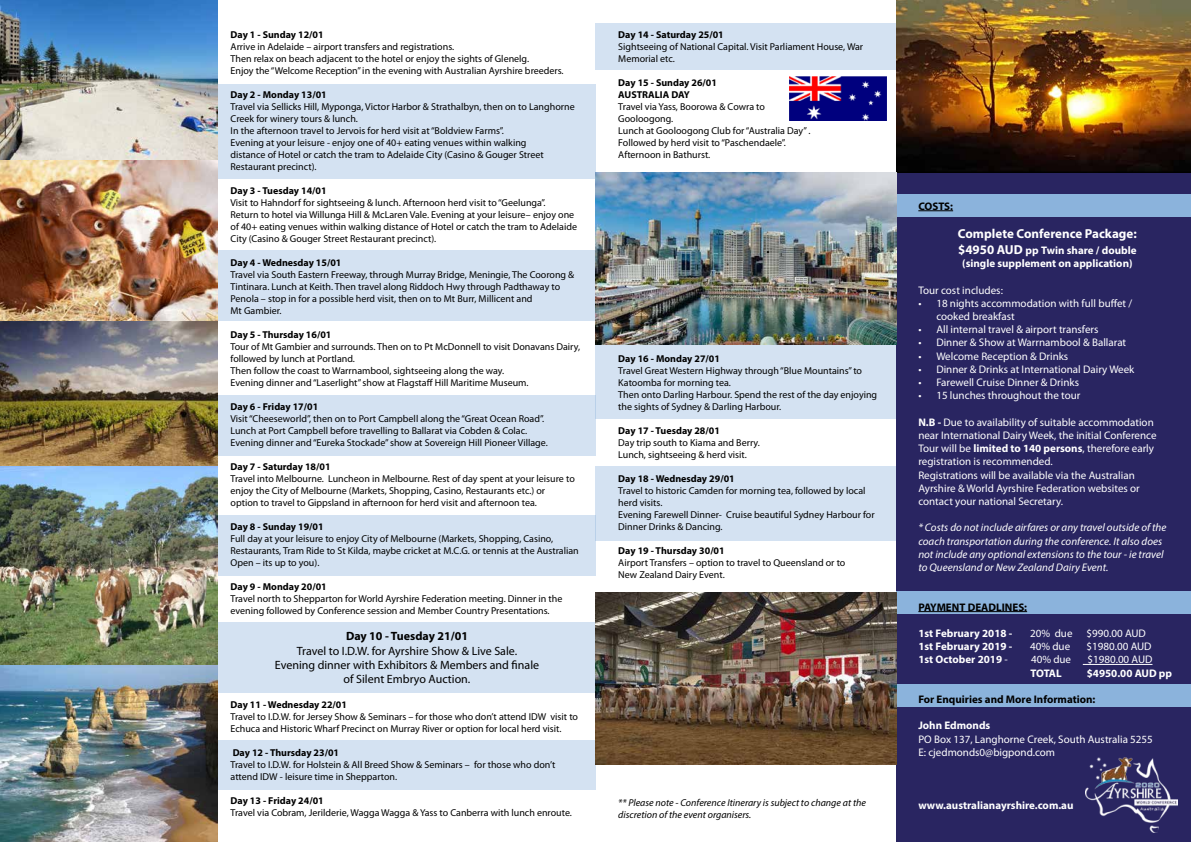
<style>
.page{position:relative;width:1191px;height:842px;background:#fff}
.page>*{position:absolute;margin:0;border:0;box-sizing:border-box;transform-origin:0 0}
.t1{font:700 13px "Myriad Pro";color:#fff}
.t2{font:12px/14.4px "Myriad Pro";color:#000;text-align:center}
.t3{font:700 12px "Myriad Pro";color:#000}
.t4{font:11px/13.2px "Myriad Pro";color:#fff}
.t5{font:italic 11px/13.2px "Myriad Pro";color:#fff}
.t6{font:700 11px/13.2px "Myriad Pro";color:#fff;text-align:center}
.t7{font:700 11px "Myriad Pro";color:#000}
.t8{font:10px/12px "Myriad Pro";color:#000}
.t9{font:700 10px/12px "Myriad Pro";color:#000}
.t10{font:italic 10px/12px "Myriad Pro";color:#000}
.s1{font-size:13px}
.s2{font-weight:700}
.s3{font-weight:400}
</style>
<div class="page">
<div style="left:218px;top:396px;width:378px;height:60px;background:#d4e2f2"></div>
<div style="left:218px;top:516px;width:378px;height:60px;background:#d4e2f2"></div>
<div style="left:218px;top:622px;width:377px;height:71px;background:#d4e2f2"></div>
<div style="left:218px;top:740px;width:377px;height:50px;background:#d4e2f2"></div>
<div style="left:595px;top:23px;width:301px;height:47px;background:#d4e2f2"></div>
<div style="left:595px;top:344px;width:301px;height:75px;background:#d4e2f2"></div>
<div style="left:595px;top:466px;width:301px;height:74px;background:#d4e2f2"></div>
<div style="left:218px;top:250px;width:378px;height:70px;background:#d4e2f2"></div>
<div style="left:218px;top:84px;width:377px;height:94px;background:#d4e2f2"></div>
<div style="left:896px;top:160px;width:295px;height:682px;background:#292561"></div>
<div style="left:896px;top:194px;width:295px;height:23px;background:#8bb3dc"></div>
<div style="left:896px;top:591px;width:295px;height:23px;background:#8bb3dc"></div>
<div style="left:896px;top:684px;width:295px;height:23px;background:#8bb3dc"></div>
<hr style="left:918px;top:210px;width:35px;height:1px;background:#000">
<hr style="left:918px;top:611px;width:109px;height:1px;background:#000">
<hr style="left:1082px;top:664px;width:70px;height:1px;background:#fff">
<img style="left:0;top:0;width:218px;height:306px">
<img style="left:0;top:306px;width:218px;height:536px">
<img style="left:596px;top:593px;width:300px;height:172px">
<img style="left:1085px;top:757px;width:92px;height:75px">
<img style="left:896px;top:0;width:295px;height:172px">
<img style="left:595px;top:172px;width:301px;height:172px">
<img style="left:789px;top:76px;width:97px;height:45px">
<p class="t9" style="left:230px;top:28px;width:95px">Day 1 - Sunday 12/01</p>
<p class="t8" style="left:230px;top:41px;width:335px">Arrive in Adelaide – airport transfers and registrations.<br>Then relax on beach adjacent to the hotel or enjoy the sights of Glenelg.<br>Enjoy the “Welcome Reception” in the evening with Australian Ayrshire breeders.</p>
<p class="t9" style="left:230px;top:88px;width:98px">Day 2 - Monday 13/01</p>
<p class="t8" style="left:230px;top:101px;width:346px">Travel via Sellicks Hill, Myponga, Victor Harbor &amp; Strathalbyn, then on to Langhorne Creek for winery tours &amp; lunch.<br>In the afternoon travel to Jervois for herd visit at “Boldview Farms”.<br>Evening at your leisure - enjoy one of 40+ eating venues within walking<br>distance of Hotel or catch the tram to Adelaide City (Casino &amp; Gouger Street Restaurant precinct).</p>
<p class="t9" style="left:230px;top:184px;width:98px">Day 3 - Tuesday 14/01</p>
<p class="t8" style="left:230px;top:197px;width:348px">Visit to Hahndorf for sightseeing &amp; lunch. Afternoon herd visit to “Geelunga”.<br>Return to hotel via Willunga Hill &amp; McLaren Vale. Evening at your leisure– enjoy one of 40+ eating venues within walking distance of Hotel or catch the tram to Adelaide City (Casino &amp; Gouger Street Restaurant precinct).</p>
<p class="t9" style="left:230px;top:256px;width:112px">Day 4 - Wednesday 15/01</p>
<p class="t8" style="left:230px;top:269px;width:345px">Travel via South Eastern Freeway, through Murray Bridge, Meningie, The Coorong &amp; Tintinara. Lunch at Keith. Then travel along Riddoch Hwy through Padthaway to Penola – stop in for a possible herd visit, then on to Mt Burr, Millicent and<br>Mt Gambier.</p>
<p class="t9" style="left:230px;top:328px;width:102px">Day 5 - Thursday 16/01</p>
<p class="t8" style="left:230px;top:341px;width:351px">Tour of Mt Gambier and surrounds. Then on to Pt McDonnell to visit Donavans Dairy, followed by lunch at Portland.<br>Then follow the coast to Warrnambool, sightseeing along the way.<br>Evening dinner and “Laserlight” show at Flagstaff Hill Maritime Museum.</p>
<p class="t9" style="left:230px;top:400px;width:89px">Day 6 - Friday 17/01</p>
<p class="t8" style="left:230px;top:413px;width:319px">Visit “Cheeseworld”, then on to Port Campbell along the “Great Ocean Road”.<br>Lunch at Port Campbell before travelling to Ballarat via Cobden &amp; Colac.<br>Evening dinner and “Eureka Stockade” show at Sovereign Hill Pioneer Village.</p>
<p class="t9" style="left:230px;top:460px;width:101px">Day 7 - Saturday 18/01</p>
<p class="t8" style="left:230px;top:473px;width:346px">Travel into Melbourne. Luncheon in Melbourne. Rest of day spent at your leisure to enjoy the City of Melbourne (Markets, Shopping, Casino, Restaurants etc.) or option to travel to Gippsland in afternoon for herd visit and afternoon tea.</p>
<p class="t9" style="left:230px;top:520px;width:95px">Day 8 - Sunday 19/01</p>
<p class="t8" style="left:230px;top:533px;width:350px">Full day at your leisure to enjoy City of Melbourne (Markets, Shopping, Casino,<br>Restaurants, Tram Ride to St Kilda, maybe cricket at M.C.G. or tennis at the Australian<br>Open – its up to you).</p>
<p class="t9" style="left:230px;top:580px;width:98px">Day 9 - Monday 20/01</p>
<p class="t8" style="left:230px;top:593px;width:333px">Travel north to Shepparton for World Ayrshire Federation meeting. Dinner in the evening followed by Conference session and Member Country Presentations.</p>
<p class="t3" style="left:346px;top:628px;width:123px">Day 10 - Tuesday 21/01</p>
<p class="t2" style="left:275px;top:644px;width:266px">Travel to I.D.W. for Ayrshire Show &amp; Live Sale.<br>Evening dinner with Exhibitors &amp; Members and finale of Silent Embryo Auction.</p>
<p class="t9" style="left:230px;top:698px;width:118px">Day 11 - Wednesday 22/01</p>
<p class="t8" style="left:230px;top:710px;width:349px">Travel to I.D.W. for Jersey Show &amp; Seminars – for those who don’t attend IDW visit to<br>Echuca and Historic Wharf Precinct on Murray River or option for local herd visit.</p>
<p class="t9" style="left:233px;top:746px;width:108px">Day 12 - Thursday 23/01</p>
<p class="t8" style="left:230px;top:758px;width:326px">Travel to I.D.W. for Holstein &amp; All Breed Show &amp; Seminars – for those who don’t attend IDW - leisure time in Shepparton.</p>
<p class="t9" style="left:230px;top:794px;width:95px">Day 13 - Friday 24/01</p>
<p class="t8" style="left:230px;top:806px;width:343px">Travel via Cobram, Jerilderie, Wagga Wagga &amp; Yass to Canberra with lunch enroute.</p>
<p class="t9" style="left:618px;top:28px;width:107px">Day 14 - Saturday 25/01</p>
<p class="t8" style="left:618px;top:41px;width:246px">Sightseeing of National Capital. Visit Parliament House, War<br>Memorial etc.</p>
<p class="t9" style="left:618px;top:76px;width:100px">Day 15 - Sunday 26/01<br>AUSTRALIA DAY</p>
<p class="t8" style="left:618px;top:101px;width:194px">Travel via Yass, Boorowa &amp; Cowra to<br>Gooloogong.<br>Lunch at Gooloogong Club for “Australia Day” .<br>Followed by herd visit to “Paschendaele”.<br>Afternoon in Bathurst.</p>
<p class="t9" style="left:618px;top:352px;width:103px">Day 16 - Monday 27/01</p>
<p class="t8" style="left:618px;top:365px;width:260px">Travel Great Western Highway through “Blue Mountains” to Katoomba for morning tea.<br>Then onto Darling Harbour. Spend the rest of the day enjoying the sights of Sydney &amp; Darling Harbour.</p>
<p class="t9" style="left:618px;top:424px;width:103px">Day 17 - Tuesday 28/01</p>
<p class="t8" style="left:618px;top:437px;width:143px">Day trip south to Kiama and Berry.<br>Lunch, sightseeing &amp; herd visit.</p>
<p class="t9" style="left:618px;top:472px;width:118px">Day 18 - Wednesday 29/01</p>
<p class="t8" style="left:618px;top:485px;width:258px">Travel to historic Camden for morning tea, followed by local herd visits.<br>Evening Farewell Dinner- Cruise beautiful Sydney Harbour for Dinner Drinks &amp; Dancing.</p>
<p class="t9" style="left:618px;top:544px;width:108px">Day 19 - Thursday 30/01</p>
<p class="t8" style="left:618px;top:557px;width:229px">Airport Transfers – option to travel to Queensland or to<br>New Zealand Dairy Event.</p>
<p class="t10" style="left:618px;top:796px;width:249px">** Please note - Conference Itinerary is subject to change at the discretion of the event organisers.</p>
<p class="t7" style="left:918px;top:199px;width:36px">COSTS:</p>
<h1 class="t1" style="left:958px;top:226px;width:180px">Complete Conference Package:</h1>
<p class="t6" style="left:958px;top:243px;width:180px"><span class="s1">$4950 AUD</span> pp Twin share / double (single supplement on application)</p>
<p class="t4" style="left:918px;top:284px;width:86px">Tour cost includes:</p>
<p class="t4" style="left:936px;top:297px;width:197px;text-indent:-18px">• 18 nights accommodation with full buffet / cooked breakfast</p>
<p class="t4" style="left:918px;top:323px;width:182px">• All internal travel &amp; airport transfers</p>
<p class="t4" style="left:918px;top:336px;width:209px">• Dinner &amp; Show at Warrnambool &amp; Ballarat</p>
<p class="t4" style="left:918px;top:350px;width:151px">• Welcome Reception &amp; Drinks</p>
<p class="t4" style="left:918px;top:363px;width:218px">• Dinner &amp; Drinks at International Dairy Week</p>
<p class="t4" style="left:918px;top:376px;width:162px">• Farewell Cruise Dinner &amp; Drinks</p>
<p class="t4" style="left:918px;top:389px;width:164px">• 15 lunches throughout the tour</p>
<p class="t4" style="left:918px;top:416px;width:240px"><span class="s2">N.B -</span> Due to availability of suitable accommodation near International Dairy Week, the initial Conference Tour will be <span class="s2">limited to 140 persons</span>, therefore early registration is recommended.<br>Registrations will be available via the Australian Ayrshire &amp; World Ayrshire Federation websites or contact your national Secretary.</p>
<p class="t5" style="left:918px;top:521px;width:250px">* Costs do not include airfares or any travel outside of the coach transportation during the conference. It also does not include any optional extensions to the tour - ie travel to Queensland or New Zealand Dairy Event.</p>
<p class="t7" style="left:918px;top:600px;width:110px">PAYMENT DEADLINES:</p>
<p class="t6" style="left:918px;top:626px;width:95px">1st February 2018 -</p>
<p class="t4" style="left:1030px;top:627px;width:44px">20% due</p>
<p class="t4" style="left:1086px;top:627px;width:61px">$990.00 AUD</p>
<p class="t6" style="left:918px;top:639px;width:95px">1st February 2019 -</p>
<p class="t4" style="left:1030px;top:640px;width:42px">40% due</p>
<p class="t4" style="left:1086px;top:640px;width:66px">$1980.00 AUD</p>
<p class="t6" style="left:918px;top:653px;width:91px">1st October 2019 <span class="s3">-</span></p>
<p class="t4" style="left:1031px;top:653px;width:42px">40% due</p>
<p class="t4" style="left:1087px;top:653px;width:66px">$1980.00 AUD</p>
<p class="t6" style="left:1030px;top:666px;width:33px">TOTAL</p>
<p class="t6" style="left:1086px;top:666px;width:87px">$4950.00 AUD pp</p>
<p class="t7" style="left:918px;top:692px;width:179px">For Enquiries and More Information:</p>
<p class="t6" style="left:918px;top:719px;width:73px">John Edmonds</p>
<p class="t4" style="left:918px;top:732px;width:236px">PO Box 137, Langhorne Creek, South Australia 5255<br>E: cjedmonds0@bigpond.com</p>
<p class="t6" style="left:918px;top:798px;width:157px">www.australianayrshire.com.au</p>
</div>
